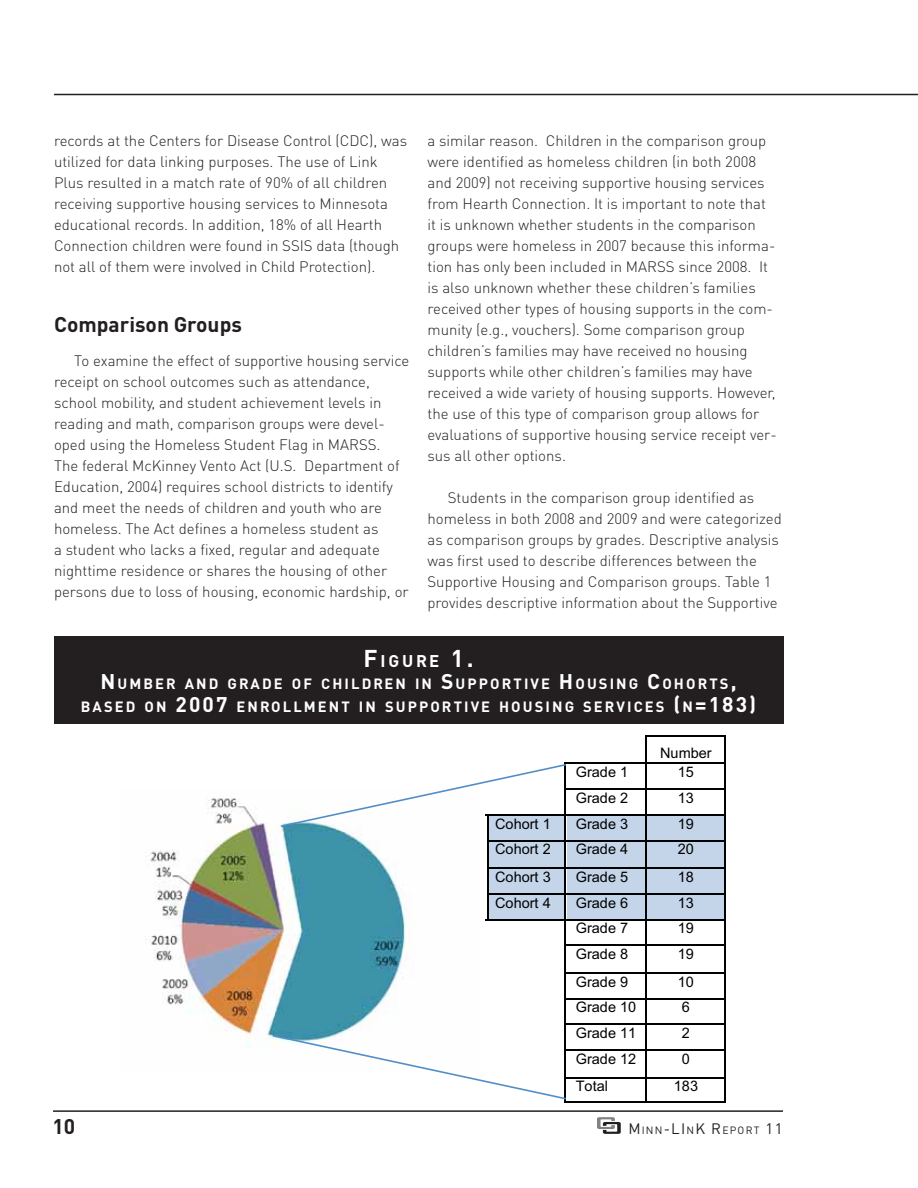
<style>
.page{position:relative;width:918px;height:1188px;background:#fff}
.page>*{position:absolute;margin:0;border:0;box-sizing:border-box;transform-origin:0 0}
.t1{font:700 21px "DINOT";color:#231f20}
.t2{font:700 16.8px "DINOT";letter-spacing:.17em;color:#fff}
.t3{font:300 15px/21px "DINOT";color:#231f20}
.t4{font:700 14.7px/22.5px "DINOT";letter-spacing:.145em;color:#fff;text-align:center}
.t5{font:14.55px "Arial";color:#010202}
.t6{font:10.5px "DINOT";letter-spacing:.115em;color:#231f20}
.s1{font-size:24px}
.s2{font-size:21px}
.s3{font-size:15px}
</style>
<div class="page">
<svg style="left:597px;top:1117px;width:24px;height:17px"></svg>
<hr style="left:53px;top:1110px;width:730px;height:2px;background:#231f20">
<img style="left:145px;top:798px;width:264px;height:250px">
<hr style="left:645px;top:735px;width:81px;height:2px;background:#010202">
<hr style="left:645px;top:737px;width:2px;height:25px;background:#010202">
<hr style="left:724px;top:737px;width:2px;height:25px;background:#010202">
<hr style="left:564px;top:762px;width:162px;height:2px;background:#010202">
<hr style="left:645px;top:764px;width:2px;height:24px;background:#010202">
<hr style="left:724px;top:764px;width:2px;height:24px;background:#010202">
<hr style="left:564px;top:788px;width:162px;height:2px;background:#010202">
<hr style="left:645px;top:790px;width:2px;height:26px;background:#010202">
<hr style="left:724px;top:790px;width:2px;height:26px;background:#010202">
<div style="left:489px;top:816px;width:75px;height:25px;background:#c4d5e9"></div>
<div style="left:568px;top:816px;width:77px;height:25px;background:#c4d5e9"></div>
<div style="left:647px;top:816px;width:77px;height:25px;background:#c4d5e9"></div>
<hr style="left:485px;top:814px;width:241px;height:2px;background:#010202">
<hr style="left:487px;top:816px;width:2px;height:25px;background:#010202">
<hr style="left:564px;top:816px;width:2px;height:25px;background:#010202">
<hr style="left:645px;top:816px;width:2px;height:25px;background:#010202">
<hr style="left:724px;top:816px;width:2px;height:25px;background:#010202">
<div style="left:489px;top:841px;width:75px;height:26px;background:#c4d5e9"></div>
<div style="left:568px;top:841px;width:77px;height:26px;background:#c4d5e9"></div>
<div style="left:647px;top:841px;width:77px;height:26px;background:#c4d5e9"></div>
<hr style="left:487px;top:840px;width:239px;height:1px;background:#010202">
<hr style="left:487px;top:841px;width:2px;height:26px;background:#010202">
<hr style="left:564px;top:841px;width:2px;height:26px;background:#010202">
<hr style="left:645px;top:841px;width:2px;height:26px;background:#010202">
<hr style="left:724px;top:841px;width:2px;height:26px;background:#010202">
<div style="left:489px;top:869px;width:75px;height:26px;background:#c4d5e9"></div>
<div style="left:568px;top:867px;width:77px;height:26px;background:#c4d5e9"></div>
<div style="left:647px;top:869px;width:77px;height:26px;background:#c4d5e9"></div>
<hr style="left:487px;top:867px;width:239px;height:2px;background:#010202">
<hr style="left:487px;top:869px;width:2px;height:24px;background:#010202">
<hr style="left:564px;top:869px;width:2px;height:24px;background:#010202">
<hr style="left:645px;top:869px;width:2px;height:24px;background:#010202">
<hr style="left:724px;top:869px;width:2px;height:24px;background:#010202">
<div style="left:489px;top:895px;width:75px;height:25px;background:#c4d5e9"></div>
<div style="left:568px;top:893px;width:77px;height:26px;background:#c4d5e9"></div>
<div style="left:647px;top:895px;width:77px;height:25px;background:#c4d5e9"></div>
<hr style="left:487px;top:893px;width:239px;height:2px;background:#010202">
<hr style="left:487px;top:895px;width:2px;height:25px;background:#010202">
<hr style="left:564px;top:895px;width:2px;height:25px;background:#010202">
<hr style="left:645px;top:895px;width:2px;height:25px;background:#010202">
<hr style="left:724px;top:895px;width:2px;height:25px;background:#010202">
<hr style="left:485px;top:919px;width:241px;height:1px;background:#010202">
<hr style="left:564px;top:920px;width:2px;height:26px;background:#010202">
<hr style="left:645px;top:920px;width:2px;height:26px;background:#010202">
<hr style="left:724px;top:920px;width:2px;height:26px;background:#010202">
<hr style="left:564px;top:945px;width:162px;height:1px;background:#010202">
<hr style="left:564px;top:946px;width:2px;height:26px;background:#010202">
<hr style="left:645px;top:946px;width:2px;height:26px;background:#010202">
<hr style="left:724px;top:946px;width:2px;height:26px;background:#010202">
<hr style="left:564px;top:972px;width:162px;height:2px;background:#010202">
<hr style="left:564px;top:974px;width:2px;height:24px;background:#010202">
<hr style="left:645px;top:974px;width:2px;height:24px;background:#010202">
<hr style="left:724px;top:974px;width:2px;height:24px;background:#010202">
<hr style="left:564px;top:998px;width:162px;height:1px;background:#010202">
<hr style="left:564px;top:999px;width:2px;height:26px;background:#010202">
<hr style="left:645px;top:999px;width:2px;height:26px;background:#010202">
<hr style="left:724px;top:999px;width:2px;height:26px;background:#010202">
<hr style="left:564px;top:1024px;width:162px;height:1px;background:#010202">
<hr style="left:564px;top:1025px;width:2px;height:26px;background:#010202">
<hr style="left:645px;top:1025px;width:2px;height:26px;background:#010202">
<hr style="left:724px;top:1025px;width:2px;height:26px;background:#010202">
<hr style="left:564px;top:1049px;width:162px;height:2px;background:#010202">
<hr style="left:645px;top:1051px;width:2px;height:26px;background:#010202">
<hr style="left:724px;top:1051px;width:2px;height:26px;background:#010202">
<hr style="left:564px;top:1077px;width:162px;height:1px;background:#010202">
<hr style="left:564px;top:1101px;width:81px;height:2px;background:#010202">
<hr style="left:645px;top:1078px;width:2px;height:25px;background:#010202">
<hr style="left:647px;top:1101px;width:77px;height:2px;background:#010202">
<hr style="left:724px;top:1078px;width:2px;height:25px;background:#010202">
<svg style="left:271px;top:1034px;width:296px;height:67px"></svg>
<svg style="left:280px;top:764px;width:286px;height:64px"></svg>
<div style="left:54px;top:636px;width:729px;height:88px;background:#231f20"></div>
<hr style="left:54px;top:94px;width:864px;height:1px;background:#231f20">
<p class="t3" style="left:54px;top:132px;width:355px">records at the Centers for Disease Control (CDC), was utilized for data linking purposes. The use of Link Plus resulted in a match rate of 90% of all children receiving supportive housing services to Minnesota educational records. In addition, 18% of all Hearth Connection children were found in SSIS data (though not all of them were involved in Child Protection).</p>
<p class="t3" style="left:428px;top:132px;width:351px">a similar reason. Children in the comparison group were identified as homeless children (in both 2008 and 2009) not receiving supportive housing services from Hearth Connection. It is important to note that it is unknown whether students in the comparison groups were homeless in 2007 because this informa&shy;tion has only been included in MARSS since 2008. It is also unknown whether these children’s families received other types of housing supports in the com&shy;munity (e.g., vouchers). Some comparison group children’s families may have received no housing supports while other children’s families may have received a wide variety of housing supports. However, the use of this type of comparison group allows for evaluations of supportive housing service receipt ver&shy;sus all other options.</p>
<p class="t3" style="left:428px;top:489px;width:356px;text-indent:20px">Students in the comparison group identified as homeless in both 2008 and 2009 and were categorized as comparison groups by grades. Descriptive analysis was first used to describe differences between the Supportive Housing and Comparison groups. Table 1 provides descriptive information about the Supportive</p>
<p class="t2" style="left:363px;top:651px;width:112px"><span class="s1">F</span>IGURE <span class="s1">1.</span></p>
<p class="t4" style="left:81px;top:673px;width:677px"><span class="s2">N</span>UMBER AND GRADE OF CHILDREN IN <span class="s2">S</span>UPPORTIVE <span class="s2">H</span>OUSING <span class="s2">C</span>OHORTS<span class="s2">,<br></span>BASED ON <span class="s2">2007</span> ENROLLMENT IN SUPPORTIVE HOUSING SERVICES <span class="s2">(</span>N<span class="s2">=183)</span></p>
<h1 class="t1" style="left:54px;top:317px;width:189px">Comparison Groups</h1>
<p class="t3" style="left:54px;top:352px;width:357px;text-indent:20px">To examine the effect of supportive housing service receipt on school outcomes such as attendance, school mobility, and student achievement levels in reading and math, comparison groups were devel&shy;oped using the Homeless Student Flag in MARSS.<br>The federal McKinney Vento Act (U.S. Department of Education, 2004) requires school districts to identify and meet the needs of children and youth who are homeless. The Act defines a homeless student as<br>a student who lacks a fixed, regular and adequate nighttime residence or shares the housing of other persons due to loss of housing, economic hardship, or</p>
<p class="t5" style="left:660px;top:747px;width:53px">Number</p>
<p class="t5" style="left:576px;top:767px;width:54px">Grade 1</p>
<p class="t5" style="left:678px;top:767px;width:18px">15</p>
<p class="t5" style="left:576px;top:792px;width:54px">Grade 2</p>
<p class="t5" style="left:678px;top:792px;width:18px">13</p>
<p class="t5" style="left:495px;top:818px;width:57px">Cohort 1</p>
<p class="t5" style="left:576px;top:818px;width:54px">Grade 3</p>
<p class="t5" style="left:678px;top:818px;width:18px">19</p>
<p class="t5" style="left:495px;top:844px;width:57px">Cohort 2</p>
<p class="t5" style="left:576px;top:844px;width:54px">Grade 4</p>
<p class="t5" style="left:678px;top:844px;width:18px">20</p>
<p class="t5" style="left:495px;top:871px;width:57px">Cohort 3</p>
<p class="t5" style="left:576px;top:871px;width:54px">Grade 5</p>
<p class="t5" style="left:678px;top:871px;width:18px">18</p>
<p class="t5" style="left:495px;top:897px;width:57px">Cohort 4</p>
<p class="t5" style="left:576px;top:897px;width:54px">Grade 6</p>
<p class="t5" style="left:678px;top:897px;width:18px">13</p>
<p class="t5" style="left:576px;top:923px;width:54px">Grade 7</p>
<p class="t5" style="left:678px;top:923px;width:18px">19</p>
<p class="t5" style="left:576px;top:949px;width:54px">Grade 8</p>
<p class="t5" style="left:678px;top:949px;width:18px">19</p>
<p class="t5" style="left:576px;top:976px;width:54px">Grade 9</p>
<p class="t5" style="left:678px;top:976px;width:18px">10</p>
<p class="t5" style="left:576px;top:1002px;width:62px">Grade 10</p>
<p class="t5" style="left:682px;top:1002px;width:10px">6</p>
<p class="t5" style="left:576px;top:1028px;width:62px">Grade 11</p>
<p class="t5" style="left:682px;top:1028px;width:10px">2</p>
<p class="t5" style="left:576px;top:1054px;width:62px">Grade 12</p>
<p class="t5" style="left:682px;top:1054px;width:10px">0</p>
<p class="t5" style="left:576px;top:1081px;width:34px">Total</p>
<p class="t5" style="left:674px;top:1081px;width:26px">183</p>
<h1 class="t1" style="left:53px;top:1119px;width:24px">10</h1>
<p class="t6" style="left:628px;top:1124px;width:156px"><span class="s3">M</span>INN<span class="s3">-LI</span>N<span class="s3">K R</span>EPORT <span class="s3">11</span></p>
</div>
